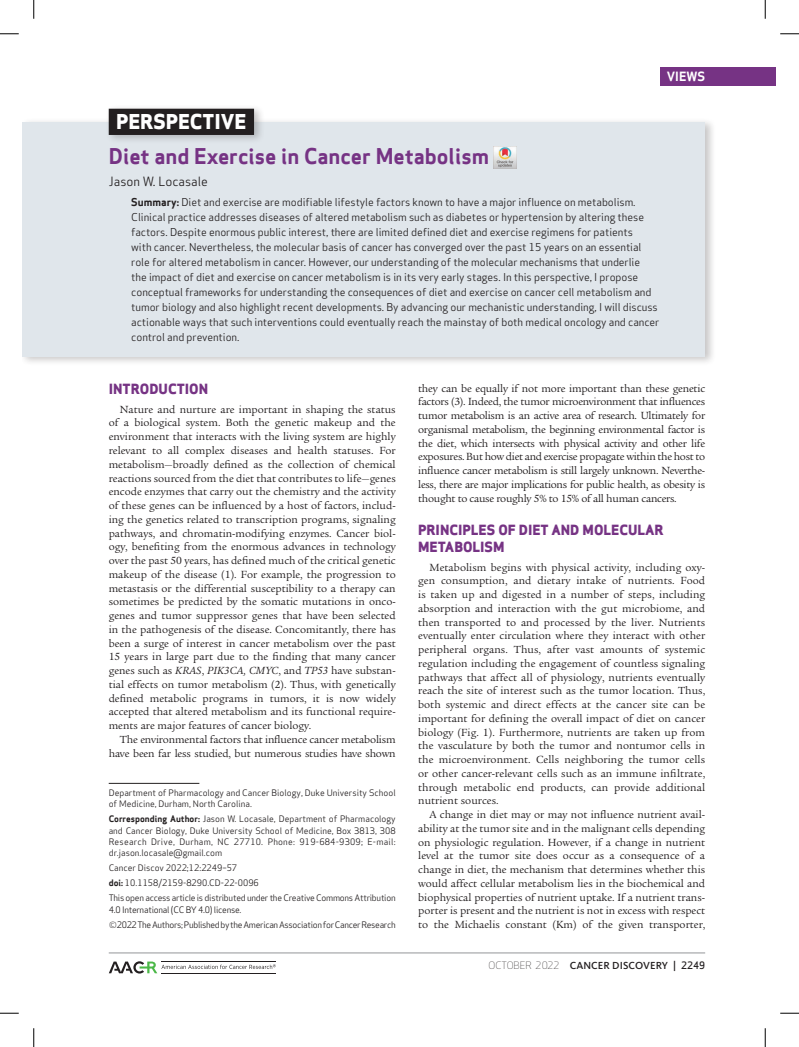
<style>
.page{position:relative;width:799px;height:1047px;background:#fff}
.page>*{position:absolute;margin:0;border:0;box-sizing:border-box;transform-origin:0 0}
.t1{font:700 21.25px "Apex Sans";color:#763384}
.t2{font:800 20px "Apex Sans";color:#fff}
.t3{font:800 13.75px/16.2px "Apex Sans";color:#763384}
.t4{font:12.5px "Apex Sans";color:#231f20}
.t5{font:700 12.5px "Apex Sans";color:#fff}
.t6{font:11.25px/13.8px "Legacy Serif Std";letter-spacing:-.005em;color:#231f20;text-align:justify}
.t7{font:10.62px/15px "Apex Sans";letter-spacing:-.005em;color:#231f20}
.t8{font:500 10.62px "Kievit OT";letter-spacing:.01em;color:#231f20}
.t9{font:8.75px/11.2px "Apex Sans";color:#231f20}
.t10{font:8.75px/15px "Apex Sans";letter-spacing:-.03em;color:#231f20}
.t11{font:8.75px/15px "Apex Sans";letter-spacing:-.035em;color:#231f20}
.s1{font-weight:700}
.s2{font-style:italic}
.s3{font-weight:300;font-size:12.5px}
.s4{font-family:"Apex Sans";font-weight:300;font-size:10px}
.s5{font-family:"Apex Sans";font-size:10px}
</style>
<div class="page">
<div style="left:660px;top:68px;width:116px;height:18px;background:#763384"></div>
<hr style="left:109px;top:952px;width:596px;height:1px;background:#939598">
<svg style="left:109px;top:961px;width:167px;height:12px"></svg>
<div style="left:22px;top:117px;width:694px;height:249px;background:#231f20;opacity:.25"></div>
<div style="left:22px;top:122px;width:683px;height:234px;background:#e0e6eb"></div>
<div style="left:105px;top:104px;width:160px;height:40px;background:#231f20;opacity:.25"></div>
<div style="left:109px;top:109px;width:145px;height:26px;background:#231f20"></div>
<hr style="left:109px;top:782px;width:90px;height:1px;background:#231f20">
<img style="left:494px;top:146px;width:22px;height:23px">
<svg style="left:764px;top:0;width:1px;height:19px"></svg>
<svg style="left:764px;top:1028px;width:1px;height:18px"></svg>
<svg style="left:0;top:33px;width:19px;height:1px"></svg>
<svg style="left:780px;top:33px;width:19px;height:1px"></svg>
<svg style="left:0;top:1012px;width:19px;height:1px"></svg>
<svg style="left:780px;top:1012px;width:19px;height:1px"></svg>
<svg style="left:33px;top:0;width:1px;height:19px"></svg>
<svg style="left:33px;top:1028px;width:1px;height:18px"></svg>
<svg style="left:765px;top:0;width:1px;height:19px"></svg>
<svg style="left:765px;top:1028px;width:1px;height:18px"></svg>
<p class="t5" style="left:667px;top:68px;width:40px">VIEWS</p>
<h2 class="t2" style="left:116px;top:108px;width:132px">PERSPECTIVE</h2>
<h1 class="t1" style="left:109px;top:142px;width:382px">Diet and Exercise in Cancer Metabolism</h1>
<p class="t4" style="left:109px;top:171px;width:101px">Jason W. Locasale</p>
<p class="t7" style="left:131px;top:194px;width:530px"><span class="s1">Summary:</span> Diet and exercise are modifiable lifestyle factors known to have a major influence on metabolism.<br>Clinical practice addresses diseases of altered metabolism such as diabetes or hypertension by altering these factors. Despite enormous public interest, there are limited defined diet and exercise regimens for patients<br>with cancer. Nevertheless, the molecular basis of cancer has converged over the past 15 years on an essential role for altered metabolism in cancer. However, our understanding of the molecular mechanisms that underlie<br>the impact of diet and exercise on cancer metabolism is in its very early stages. In this perspective, I propose conceptual frameworks for understanding the consequences of diet and exercise on cancer cell metabolism and tumor biology and also highlight recent developments. By advancing our mechanistic understanding, I will discuss actionable ways that such interventions could eventually reach the mainstay of both medical oncology and cancer control and prevention.</p>
<p class="t3" style="left:109px;top:380px;width:101px">INTRODUCTION</p>
<p class="t6" style="left:109px;top:402px;width:288px;text-indent:11px">Nature and nurture are important in shaping the status of a biological system. Both the genetic makeup and the environment that interacts with the living system are highly relevant to all complex diseases and health statuses. For metabolism—broadly defined as the collection of chemical reactions sourced from the diet that contributes to life—genes encode enzymes that carry out the chemistry and the activity of these genes can be influenced by a host of factors, includ&shy;ing the genetics related to transcription programs, signaling pathways, and chromatin-modifying enzymes. Cancer biol&shy;ogy, benefiting from the enormous advances in technology over the past 50 years, has defined much of the critical genetic makeup of the disease (1). For example, the progression to metastasis or the differential susceptibility to a therapy can sometimes be predicted by the somatic mutations in onco&shy;genes and tumor suppressor genes that have been selected in the pathogenesis of the disease. Concomitantly, there has been a surge of interest in cancer metabolism over the past 15 years in large part due to the finding that many cancer genes such as <span class="s2">KRAS</span>, <span class="s2">PIK3CA, CMYC</span>, and <span class="s2">TP53</span> have substan&shy;tial effects on tumor metabolism (2). Thus, with genetically defined metabolic programs in tumors, it is now widely accepted that altered metabolism and its functional require&shy;ments are major features of cancer biology.</p>
<p class="t6" style="left:109px;top:732px;width:288px;text-align:right">The environmental factors that influence cancer metabolism have been far less studied, but numerous studies have shown</p>
<p class="t9" style="left:109px;top:786px;width:288px">Department of Pharmacology and Cancer Biology, Duke University School of Medicine, Durham, North Carolina.</p>
<p class="t9" style="left:109px;top:812px;width:288px;text-align:justify"><span class="s1">Corresponding Author:</span> Jason W. Locasale, Department of Pharmacology and Cancer Biology, Duke University School of Medicine, Box 3813, 308<br>Research Drive, Durham, NC 27710. Phone: 919-684-9309; E-mail: dr.jason.locasale@gmail.com</p>
<p class="t10" style="left:109px;top:859px;width:288px">Cancer Discov 2022;12:2249–57<br><span class="s1">doi:</span> 10.1158/2159-8290.CD-22-0096<br>This open access article is distributed under the Creative Commons Attribution</p>
<p class="t11" style="left:109px;top:900px;width:288px">4.0 International (CC BY 4.0) license.<br><span class="s3">©</span>2022 The Authors; Published by the American Association for Cancer Research</p>
<p class="t6" style="left:418px;top:381px;width:288px">they can be equally if not more important than these genetic factors (3). Indeed, the tumor microenvironment that influences tumor metabolism is an active area of research. Ultimately for organismal metabolism, the beginning environmental factor is the diet, which intersects with physical activity and other life exposures. But how diet and exercise propagate within the host to influence cancer metabolism is still largely unknown. Neverthe&shy;less, there are major implications for public health, as obesity is thought to cause roughly 5% to 15% of all human cancers.</p>
<p class="t3" style="left:418px;top:522px;width:247px">PRINCIPLES OF DIET AND MOLECULAR<br>METABOLISM</p>
<p class="t6" style="left:418px;top:560px;width:288px;text-indent:11px">Metabolism begins with physical activity, including oxy&shy;gen consumption, and dietary intake of nutrients. Food is taken up and digested in a number of steps, including absorption and interaction with the gut microbiome, and then transported to and processed by the liver. Nutrients eventually enter circulation where they interact with other peripheral organs. Thus, after vast amounts of systemic regulation including the engagement of countless signaling pathways that affect all of physiology, nutrients eventually reach the site of interest such as the tumor location. Thus, both systemic and direct effects at the cancer site can be important for defining the overall impact of diet on cancer biology (Fig. 1). Furthermore, nutrients are taken up from the vasculature by both the tumor and nontumor cells in the microenvironment. Cells neighboring the tumor cells or other cancer-relevant cells such as an immune infiltrate, through metabolic end products, can provide additional nutrient sources.</p>
<p class="t6" style="left:418px;top:807px;width:288px;text-indent:11px">A change in diet may or may not influence nutrient avail&shy;ability at the tumor site and in the malignant cells depending on physiologic regulation. However, if a change in nutrient level at the tumor site does occur as a consequence of a change in diet, the mechanism that determines whether this would affect cellular metabolism lies in the biochemical and biophysical properties of nutrient uptake. If a nutrient trans&shy;porter is present and the nutrient is not in excess with respect to the Michaelis constant (Km) of the given transporter,</p>
<p class="t8" style="left:488px;top:958px;width:218px"><span class="s4">OCTOBER 2022</span> CANCER DISCOVERY <span class="s5">| 2249</span></p>
</div>
